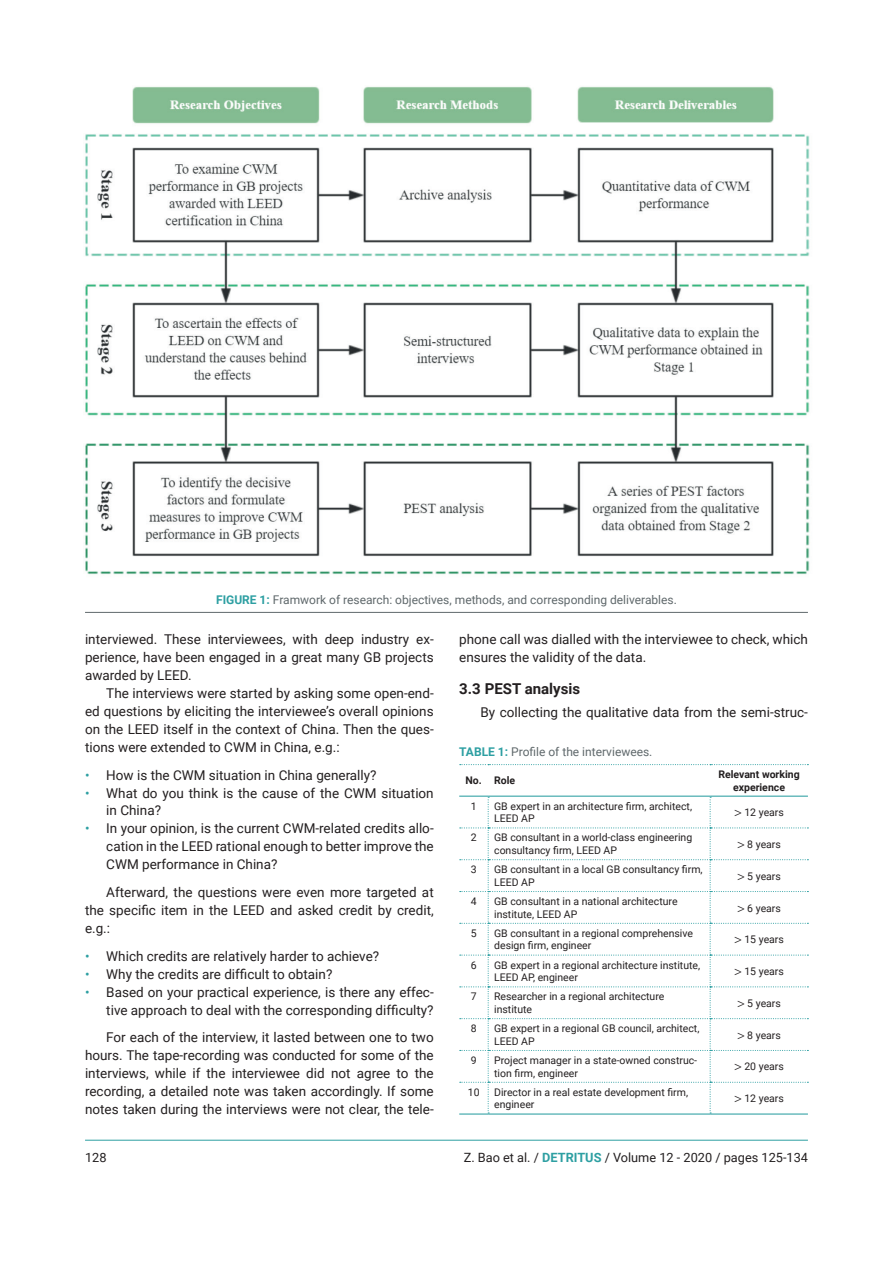
<style>
.page{position:relative;width:893px;height:1263px;background:#fff}
.page>*{position:absolute;margin:0;border:0;box-sizing:border-box;transform-origin:0 0}
.t1{font:700 15px "Roboto";color:#231f20}
.t2{font:13.5px/18px "Roboto";color:#231f20;text-align:justify}
.t3{font:12.75px "Roboto";color:#231f20}
.t4{font:12px "Roboto";color:#5f686b}
.t5{font:10.5px/12.6px "Roboto";color:#231f20}
.t6{font:700 10.5px/12.6px "Roboto";color:#231f20;text-align:center}
.s1{font-weight:700;color:#2d9fa2}
.s2{color:#2d9fa2}
.s3{font-family:"Cambria Math"}
</style>
<div class="page">
<hr style="left:85px;top:1140px;width:723px;height:1px;background:#2d9fa2">
<img style="left:85px;top:86px;width:725px;height:489px">
<hr style="left:85px;top:612px;width:723px;height:1px;background:#5f686b">
<svg style="left:460px;top:764px;width:348px;height:1px"></svg>
<svg style="left:459px;top:796px;width:349px;height:318px"></svg>
<hr style="left:488px;top:1113px;width:222px;height:1px;background:#2d9fa2">
<hr style="left:710px;top:1113px;width:98px;height:1px;background:#2d9fa2">
<p class="t4" style="left:216px;top:591px;width:462px"><span class="s1">FIGURE 1:</span> Framwork of research: objectives, methods, and corresponding deliverables.</p>
<p class="t2" style="left:85px;top:630px;width:350px">interviewed. These interviewees, with deep industry ex&shy;perience, have been engaged in a great many GB projects awarded by LEED.</p>
<p class="t2" style="left:85px;top:684px;width:350px;text-indent:21px">The interviews were started by asking some open-end&shy;ed questions by eliciting the interviewee’s overall opinions on the LEED itself in the context of China. Then the ques&shy;tions were extended to CWM in China, e.g.:</p>
<p class="t2" style="left:85px;top:765px;width:293px"><span class="s2">•</span> How is the CWM situation in China generally?</p>
<p class="t2" style="left:106px;top:783px;width:329px;text-indent:-21px"><span class="s2">•</span> What do you think is the cause of the CWM situation in China?</p>
<p class="t2" style="left:106px;top:819px;width:329px;text-indent:-21px"><span class="s2">•</span> In your opinion, is the current CWM-related credits allo&shy;cation in the LEED rational enough to better improve the CWM performance in China?</p>
<p class="t2" style="left:85px;top:883px;width:350px;text-indent:21px">Afterward, the questions were even more targeted at the specific item in the LEED and asked credit by credit, e.g.:</p>
<p class="t2" style="left:85px;top:946px;width:296px"><span class="s2">•</span> Which credits are relatively harder to achieve?</p>
<p class="t2" style="left:85px;top:964px;width:249px"><span class="s2">•</span> Why the credits are difficult to obtain?</p>
<p class="t2" style="left:85px;top:982px;width:350px;text-align:right"><span class="s2">•</span> Based on your practical experience, is there any effec&shy;tive approach to deal with the corresponding difficulty?</p>
<p class="t2" style="left:85px;top:1028px;width:350px;text-indent:21px">For each of the interview, it lasted between one to two hours. The tape-recording was conducted for some of the interviews, while if the interviewee did not agree to the recording, a detailed note was taken accordingly. If some notes taken during the interviews were not clear, the tele-</p>
<p class="t2" style="left:459px;top:629px;width:350px">phone call was dialled with the interviewee to check, which ensures the validity of the data.</p>
<p class="t1" style="left:459px;top:678px;width:122px">3.3 PEST analysis</p>
<p class="t2" style="left:480px;top:702px;width:329px">By collecting the qualitative data from the semi-struc-</p>
<p class="t4" style="left:459px;top:743px;width:195px"><span class="s1">TABLE 1:</span> Profile of the interviewees.</p>
<p class="t6" style="left:465px;top:774px;width:51px">No. Role</p>
<p class="t6" style="left:718px;top:768px;width:83px">Relevant working experience</p>
<p class="t5" style="left:471px;top:799px;width:7px">1</p>
<p class="t5" style="left:494px;top:799px;width:199px">GB expert in an architecture firm, architect,<br>LEED AP</p>
<p class="t5" style="left:734px;top:806px;width:51px"><span class="s3">&gt;</span> 12 years</p>
<p class="t5" style="left:471px;top:831px;width:7px">2</p>
<p class="t5" style="left:494px;top:831px;width:200px">GB consultant in a world-class engineering consultancy firm, LEED AP</p>
<p class="t5" style="left:737px;top:837px;width:45px"><span class="s3">&gt;</span> 8 years</p>
<p class="t5" style="left:471px;top:863px;width:7px">3</p>
<p class="t5" style="left:494px;top:863px;width:210px">GB consultant in a local GB consultancy firm,<br>LEED AP</p>
<p class="t5" style="left:737px;top:869px;width:45px"><span class="s3">&gt;</span> 5 years</p>
<p class="t5" style="left:471px;top:895px;width:7px">4</p>
<p class="t5" style="left:494px;top:895px;width:185px">GB consultant in a national architecture institute, LEED AP</p>
<p class="t5" style="left:737px;top:901px;width:45px"><span class="s3">&gt;</span> 6 years</p>
<p class="t5" style="left:471px;top:926px;width:7px">5</p>
<p class="t5" style="left:494px;top:926px;width:200px">GB consultant in a regional comprehensive design firm, engineer</p>
<p class="t5" style="left:734px;top:933px;width:51px"><span class="s3">&gt;</span> 15 years</p>
<p class="t5" style="left:471px;top:958px;width:7px">6</p>
<p class="t5" style="left:494px;top:958px;width:208px">GB expert in a regional architecture institute,<br>LEED AP, engineer</p>
<p class="t5" style="left:734px;top:965px;width:51px"><span class="s3">&gt;</span> 15 years</p>
<p class="t5" style="left:471px;top:990px;width:7px">7</p>
<p class="t5" style="left:494px;top:990px;width:172px">Researcher in a regional architecture institute</p>
<p class="t5" style="left:737px;top:996px;width:45px"><span class="s3">&gt;</span> 5 years</p>
<p class="t5" style="left:471px;top:1022px;width:7px">8</p>
<p class="t5" style="left:494px;top:1022px;width:207px">GB expert in a regional GB council, architect,<br>LEED AP</p>
<p class="t5" style="left:737px;top:1028px;width:45px"><span class="s3">&gt;</span> 8 years</p>
<p class="t5" style="left:471px;top:1053px;width:7px">9</p>
<p class="t5" style="left:494px;top:1053px;width:204px">Project manager in a state-owned construc&shy;tion firm, engineer</p>
<p class="t5" style="left:734px;top:1060px;width:51px"><span class="s3">&gt;</span> 20 years</p>
<p class="t5" style="left:468px;top:1085px;width:13px">10</p>
<p class="t5" style="left:494px;top:1085px;width:195px">Director in a real estate development firm, engineer</p>
<p class="t5" style="left:734px;top:1092px;width:51px"><span class="s3">&gt;</span> 12 years</p>
<p class="t3" style="left:85px;top:1148px;width:23px">128</p>
<p class="t3" style="left:464px;top:1148px;width:346px">Z. Bao et al. / <span class="s1">DETRITUS</span> / Volume 12 - 2020 / pages 125-134</p>
</div>
